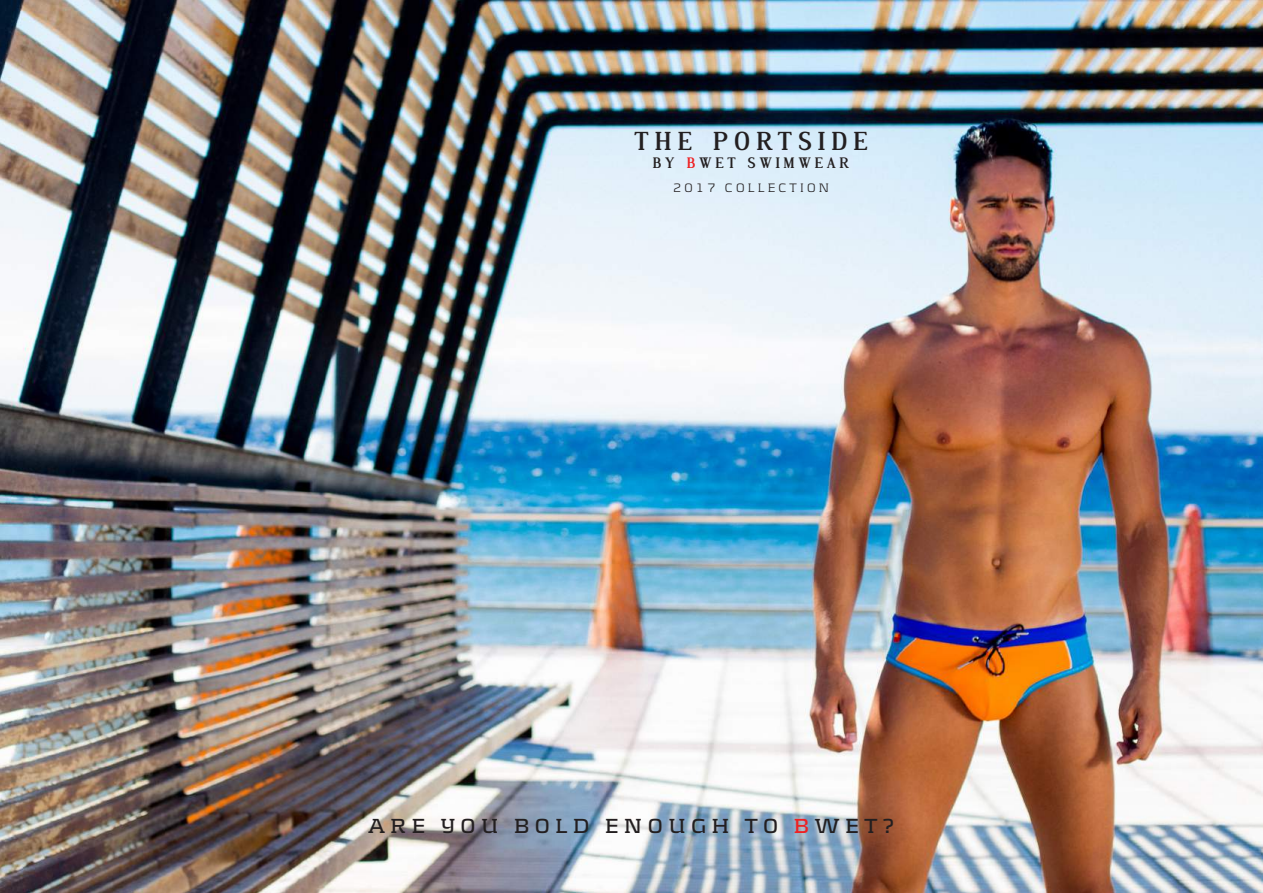
<style>
.page{position:relative;width:1263px;height:893px;background:#fff}
.page>*{position:absolute;margin:0;border:0;box-sizing:border-box;transform-origin:0 0}
.t1{font:700 25.5px "Dustismo Roman";letter-spacing:.25em;color:#231f20}
.t2{font:700 21.15px "Kontrapunkt";letter-spacing:.25em;color:#231f20}
.t3{font:700 14.85px "Dustismo Roman";letter-spacing:.25em;color:#231f20}
.t4{font:300 12.75px "Kontrapunkt";letter-spacing:.25em;color:#231f20}
.s1{color:#ee2123}
</style>
<div class="page">
<img style="left:0;top:0;width:1263px;height:893px">
<p class="t1" style="left:634px;top:123px;width:235px">THE PORTSIDE</p>
<p class="t3" style="left:653px;top:152px;width:198px">BY <span class="s1">B</span>WET SWIMWEAR</p>
<p class="t4" style="left:673px;top:180px;width:158px">2017 COLLECTION</p>
<p class="t2" style="left:368px;top:813px;width:527px">ARE YOU BOLD ENOUGH TO <span class="s1">B</span>WET?</p>
</div>
